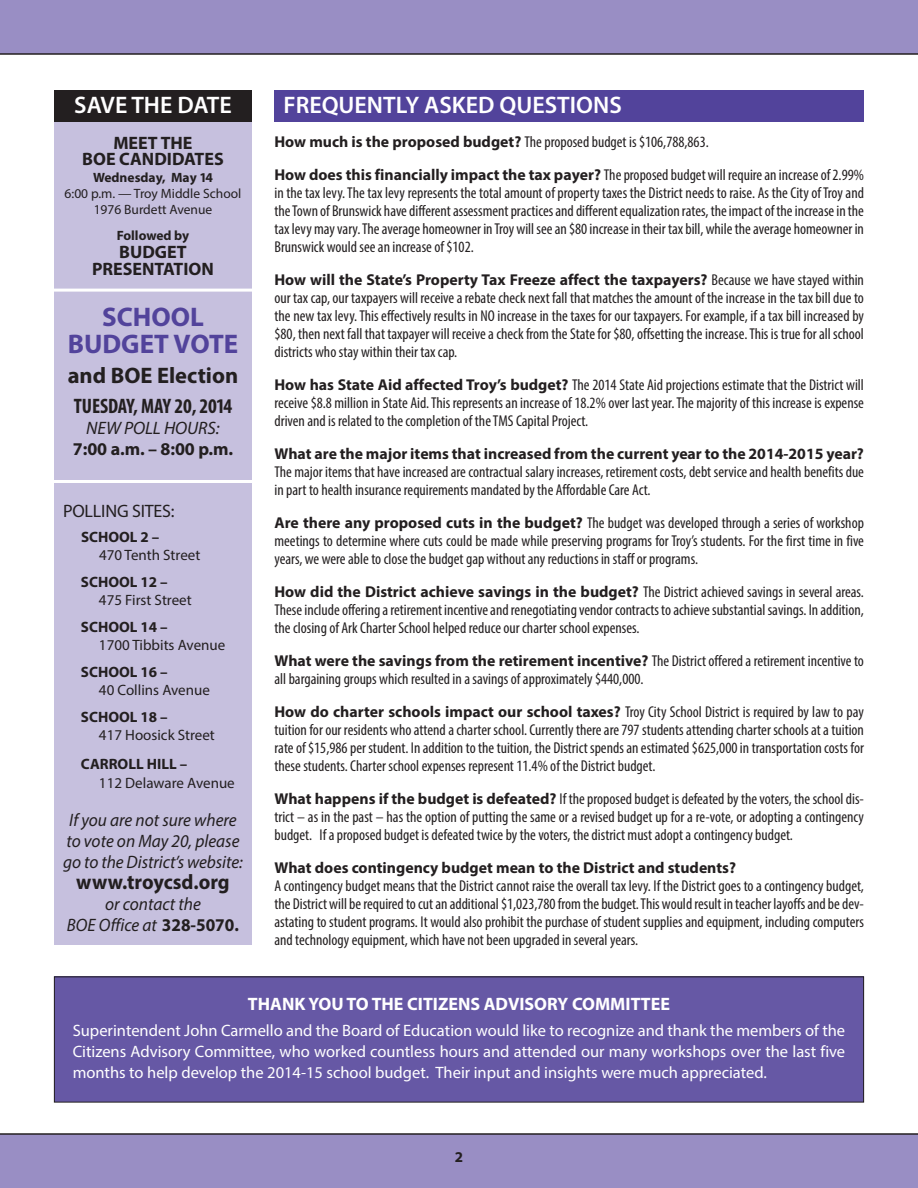
<style>
.page{position:relative;width:918px;height:1188px;background:#fff}
.page>*{position:absolute;margin:0;border:0;box-sizing:border-box;transform-origin:0 0}
.t1{font:700 27px/27px "Myriad Pro";color:#52439b;text-align:center}
.t2{font:600 24px "Myriad Pro";color:#fff}
.t3{font:700 22.5px "Myriad Pro";color:#231f20}
.t4{font:700 condensed 21px "Myriad Pro";letter-spacing:-.005em;color:#231f20}
.t5{font:700 21px "Myriad Pro";color:#231f20;scale:.96 1}
.t6{font:italic 18px/21px "Myriad Pro";color:#231f20;text-align:center;scale:.96 1}
.t7{font:700 18px/16.5px "Myriad Pro";color:#231f20;text-align:center}
.t8{font:700 18px "Myriad Pro";color:#fff}
.t9{font:italic 18px "Myriad Pro";color:#231f20}
.t10{font:18px "Myriad Pro";letter-spacing:-.01em;color:#231f20}
.t11{font:16.5px/21px "Myriad Pro";color:#fff;text-align:justify}
.t12{font:condensed 15.75px/18px "Myriad Pro";color:#231f20;text-align:justify}
.t13{font:700 15.75px "Myriad Pro";color:#231f20}
.t14{font:15px "Myriad Pro";color:#231f20}
.t15{font:700 15px "Myriad Pro";color:#231f20}
.t16{font:13.5px/16.5px "Myriad Pro";color:#231f20;text-align:center}
.t17{font:700 13.5px "Myriad Pro";color:#231f20}
.s1{font-weight:700;font-style:normal}
.s2{font-weight:700;font-stretch:normal}
</style>
<div class="page">
<div style="left:0;top:0;width:918px;height:54px;background:#998ec4"></div>
<div style="left:0;top:1134px;width:918px;height:54px;background:#998ec4"></div>
<hr style="left:0;top:1133px;width:918px;height:2px;background:#231f20">
<hr style="left:0;top:53px;width:918px;height:2px;background:#231f20">
<div style="left:54px;top:90px;width:198px;height:855px;background:#c6c0de"></div>
<div style="left:54px;top:90px;width:198px;height:32px;background:#231f20"></div>
<div style="left:274px;top:90px;width:590px;height:32px;background:#52439b"></div>
<hr style="left:54px;top:480px;width:198px;height:3px;background:#fff">
<hr style="left:54px;top:289px;width:198px;height:3px;background:#fff">
<div style="left:54px;top:977px;width:810px;height:125px;background:#6658a5"></div>
<div style="left:54px;top:976px;width:810px;height:126px;border:1px solid #231f20"></div>
<h2 class="t2" style="left:74px;top:96px;width:159px">SAVE THE DATE</h2>
<h2 class="t2" style="left:284px;top:96px;width:340px">FREQUENTLY ASKED QUESTIONS</h2>
<p class="t7" style="left:82px;top:136px;width:143px">MEET THE<br>BOE CANDIDATES</p>
<p class="t17" style="left:93px;top:172px;width:121px">Wednesday, May 14</p>
<p class="t16" style="left:65px;top:186px;width:178px">6:00 p.m. — Troy Middle School<br>1976 Burdett Avenue</p>
<p class="t17" style="left:117px;top:230px;width:74px">Followed by</p>
<p class="t7" style="left:92px;top:245px;width:123px">BUDGET<br>PRESENTATION</p>
<h1 class="t1" style="left:68px;top:306px;width:172px">SCHOOL<br>BUDGET VOTE</h1>
<h3 class="t3" style="left:68px;top:367px;width:172px">and BOE Election</h3>
<h3 class="t4" style="left:74px;top:399px;width:160px">TUESDAY,MAY 20, 2014</h3>
<p class="t9" style="left:86px;top:421px;width:135px">NEW POLL HOURS:</p>
<p class="t7" style="left:73px;top:442px;width:162px">7:00 a.m. – 8:00 p.m.</p>
<p class="t10" style="left:63px;top:504px;width:113px">POLLING SITES:</p>
<p class="t15" style="left:81px;top:532px;width:80px">SCHOOL 2 –</p>
<p class="t14" style="left:99px;top:550px;width:103px">470 Tenth Street</p>
<p class="t15" style="left:81px;top:577px;width:88px">SCHOOL 12 –</p>
<p class="t14" style="left:99px;top:595px;width:94px">475 First Street</p>
<p class="t15" style="left:81px;top:622px;width:88px">SCHOOL 14 –</p>
<p class="t14" style="left:99px;top:640px;width:128px">1700 Tibbits Avenue</p>
<p class="t15" style="left:81px;top:667px;width:88px">SCHOOL 16 –</p>
<p class="t14" style="left:99px;top:685px;width:112px">40 Collins Avenue</p>
<p class="t15" style="left:81px;top:712px;width:88px">SCHOOL 18 –</p>
<p class="t14" style="left:99px;top:730px;width:117px">417 Hoosick Street</p>
<p class="t15" style="left:81px;top:758px;width:108px">CARROLL HILL –</p>
<p class="t14" style="left:99px;top:778px;width:137px">112 Delaware Avenue</p>
<p class="t6" style="left:63px;top:811px;width:189px">If you are not sure where to vote on May 20, please go to the District’s website:</p>
<h3 class="t5" style="left:76px;top:874px;width:161px">www.troycsd.org</h3>
<p class="t6" style="left:67px;top:895px;width:181px">or contact the<br>BOE Office at <span class="s1">328-5070.</span></p>
<p class="t12" style="left:274px;top:126px;width:591px;line-height:33px"><span class="s2">How much is the proposed budget?</span> The proposed budget is $106,788,863.<br><span class="s2">How does this financially impact the tax payer?</span> Theproposedbudget will requirean increaseof2.99%</p>
<p class="t12" style="left:274px;top:185px;width:591px">in the tax levy.The tax levy represents the total amount of property taxes the District needs to raise. As the City ofTroy and theTown of Brunswick havedifferentassessmentpracticesanddifferentequalization rates, theimpactof theincreasein the taxlevymayvary.Theaverage homeowner inTroy willseean $80increasein their taxbill, whiletheaverage homeowner in Brunswick would see an increase of $102.</p>
<p class="t12" style="left:274px;top:272px;width:591px"><span class="s2">How will the State’s Property Tax Freeze affect the taxpayers?</span> Because we have stayed within our tax cap, our taxpayers will receive a rebate check next fall that matches the amount of the increase in the tax bill due to the new tax levy.This effectively results in NO increase in the taxes for our taxpayers. For example, if a tax bill increased by $80, then next fall that taxpayer will receive a check from the State for $80, offsetting the increase.This is true for all school districts who stay within their tax cap.</p>
<p class="t12" style="left:274px;top:377px;width:591px"><span class="s2">How has State Aid affected Troy’s budget?</span> The 2014 State Aid projections estimate that the District will receive $8.8 million in State Aid.This represents an increase of 18.2% over last year.The majority of this increase is expense driven and is related to the completion of theTMS Capital Project.</p>
<p class="t13" style="left:274px;top:448px;width:591px">What are the major items that increased from the current year to the 2014-2015 year?</p>
<p class="t12" style="left:274px;top:464px;width:591px">The major items that have increased are contractual salary increases, retirement costs, debt service and health benefits due in part to health insurance requirements mandated by the Affordable Care Act.</p>
<p class="t12" style="left:274px;top:515px;width:591px"><span class="s2">Are there any proposed cuts in the budget?</span> The budget was developed through a series of workshop meetings to determine where cuts could be made while preserving programs for Troy’s students. For the first time in five years, we were able to close the budget gap without any reductions in staff or programs.</p>
<p class="t12" style="left:274px;top:584px;width:591px"><span class="s2">How did the District achieve savings in the budget?</span> The District achieved savings in several areas.<br>Theseincludeofferingaretirement incentiveandrenegotiatingvendorcontractstoachievesubstantialsavings. In addition, the closing of Ark Charter School helped reduce our charter school expenses.</p>
<p class="t12" style="left:274px;top:653px;width:591px"><span class="s2">What were the savings from the retirement incentive?</span> The District offered a retirement incentive to all bargaining groups which resulted in a savings of approximately $440,000.</p>
<p class="t12" style="left:274px;top:704px;width:591px"><span class="s2">How do charter schools impact our school taxes?</span> Troy City School District is required by law to pay tuition for our residents who attend a charter school. Currently there are 797 students attending charter schools at a tuition rate of $15,986 per student. In addition to the tuition, the District spends an estimated $625,000 in transportation costs for these students. Charter school expenses represent 11.4% of the District budget.</p>
<p class="t12" style="left:274px;top:791px;width:591px"><span class="s2">What happens if the budget is defeated?</span> If theproposedbudget isdefeatedbythevoters, theschooldis&shy;trict – as in the past – has the option of putting the same or a revised budget up for a re-vote, or adopting a contingency budget. If a proposed budget is defeated twice by the voters, the district must adopt a contingency budget.</p>
<p class="t13" style="left:274px;top:862px;width:463px">What does contingency budget mean to the District and students?</p>
<p class="t12" style="left:274px;top:878px;width:591px">A contingency budget means that the District cannot raise the overall tax levy. If the District goes to a contingency budget, the Districtwillberequiredtocutan additional$1,023,780fromthebudget.Thiswouldresult in teacher layoffsandbedev&shy;astating to student programs. It would also prohibit the purchase of student supplies and equipment, including computers and technology equipment, which have not been upgraded in several years.</p>
<p class="t8" style="left:248px;top:998px;width:424px">THANK YOU TO THE CITIZENS ADVISORY COMMITTEE</p>
<p class="t11" style="left:73px;top:1021px;width:774px">Superintendent John Carmello and the Board of Education would like to recognize and thank the members of the Citizens Advisory Committee, who worked countless hours and attended our many workshops over the last five months to help develop the 2014-15 school budget. Their input and insights were much appreciated.</p>
<p class="t15" style="left:455px;top:1151px;width:10px">2</p>
</div>
